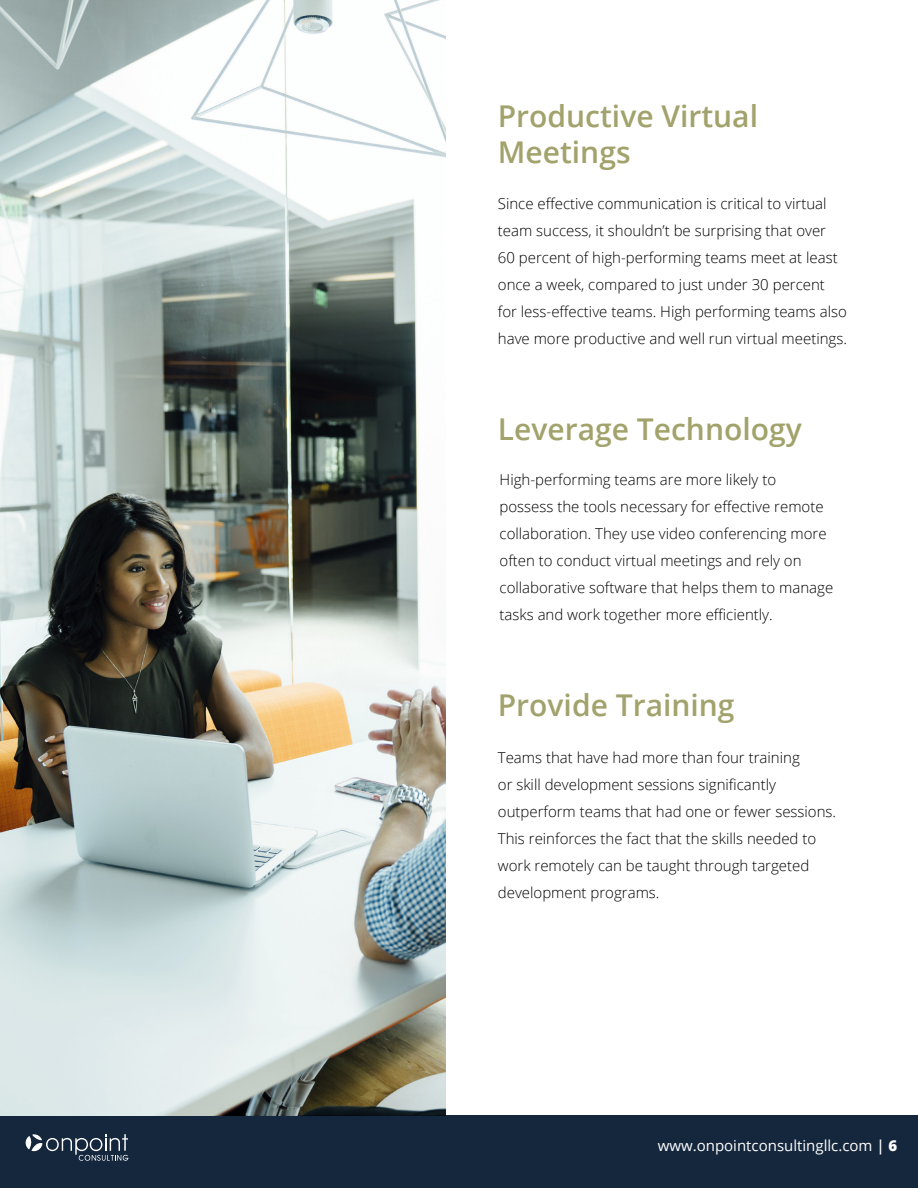
<style>
.page{position:relative;width:918px;height:1188px;background:#fff}
.page>*{position:absolute;margin:0;border:0;box-sizing:border-box;transform-origin:0 0}
.t1{font:600 30px/36px "Open Sans";color:#a2a26c}
.t2{font:300 15px/27px "Open Sans";color:#000}
.t3{font:15px "Open Sans";color:#fff}
.s1{font-weight:600}
.s2{font-weight:800}
</style>
<div class="page">
<div style="left:0;top:1116px;width:918px;height:72px;background:#15273d"></div>
<svg style="left:26px;top:1134px;width:102px;height:27px"></svg>
<img style="left:0;top:0;width:446px;height:1116px">
<h1 class="t1" style="left:498px;top:97px;width:262px">Productive Virtual<br>Meetings</h1>
<p class="t2" style="left:498px;top:189px;width:351px">Since effective communication is critical to virtual team success, it shouldn’t be surprising that over<br>60 percent of high-performing teams meet at least once a week, compared to just under 30 percent for less-effective teams. High performing teams also have more productive and well run virtual meetings.</p>
<h1 class="t1" style="left:498px;top:410px;width:305px">Leverage Technology</h1>
<p class="t2" style="left:500px;top:466px;width:335px">High-performing teams are more likely to possess the tools necessary for effective remote collaboration. They use video conferencing more often to conduct virtual meetings and rely on collaborative software that helps them to manage tasks and work together more efficiently.</p>
<h1 class="t1" style="left:498px;top:687px;width:238px">Provide Training</h1>
<p class="t2" style="left:498px;top:744px;width:340px">Teams that have had more than four training<br>or skill development sessions significantly outperform teams that had one or fewer sessions.<br>This reinforces the fact that the skills needed to work remotely can be taught through targeted development programs.</p>
<p class="t3" style="left:658px;top:1135px;width:241px">www.onpointconsultingllc.com <span class="s1">|</span> <span class="s2">6</span></p>
</div>
